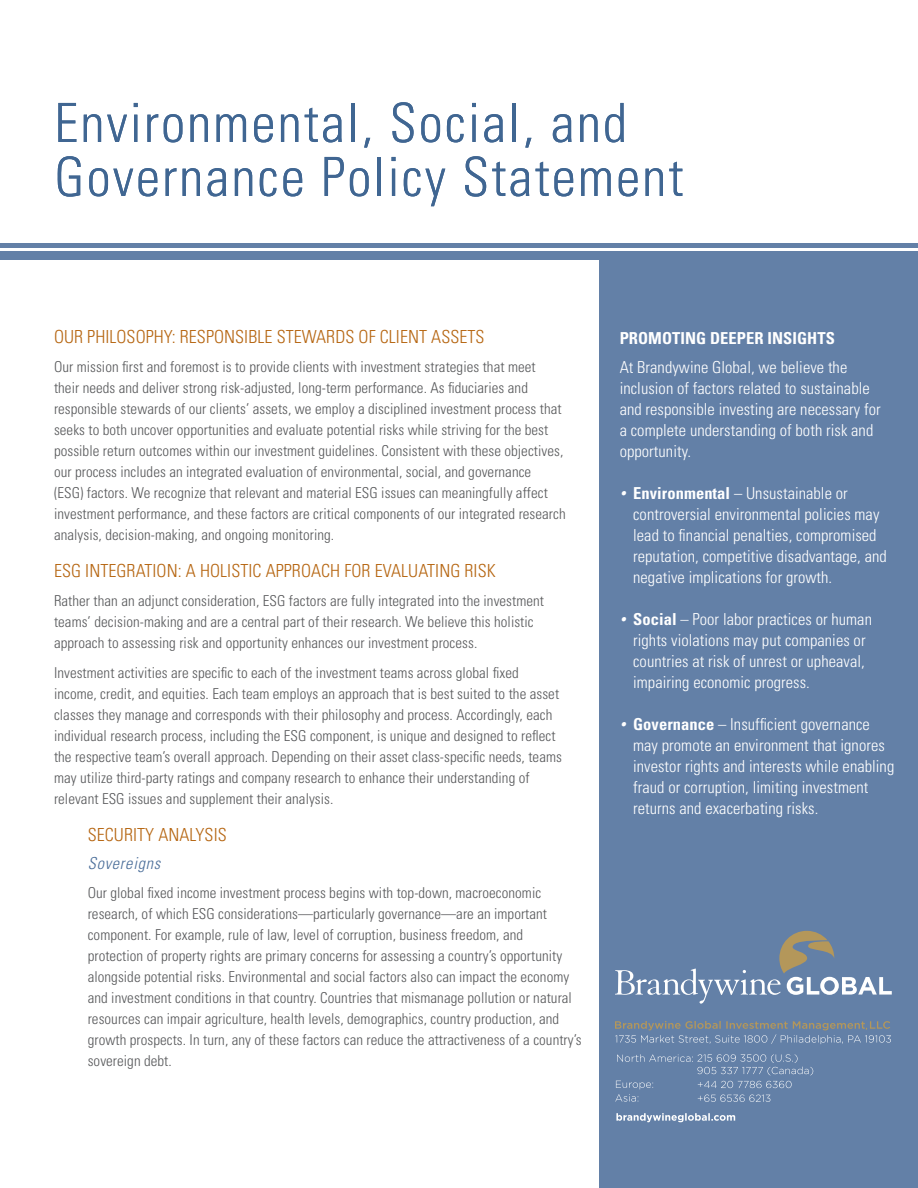
<style>
.page{position:relative;width:918px;height:1188px;background:#fff}
.page>*{position:absolute;margin:0;border:0;box-sizing:border-box;transform-origin:0 0}
.t1{font:300 condensed 54px/54px "Univers LT Std";letter-spacing:.04em;color:#406692}
.t2{font:300 condensed 18px "Univers LT Std";letter-spacing:.005em;color:#b66612}
.t3{font:300 condensed 16.5px/21px "Univers LT Std";letter-spacing:.005em;color:#fff}
.t4{font:700 condensed 16.5px "Univers LT Std";letter-spacing:.005em;color:#fff}
.t5{font:italic 300 condensed 16.5px "Univers LT Std";letter-spacing:.045em;color:#4b6e99}
.t6{font:300 condensed 15px/21px "Univers LT Std";letter-spacing:.005em;color:#58595b}
.s1{font-family:"Gotham";font-weight:400;font-style:italic;font-stretch:normal}
.s2{font-weight:700}
</style>
<div class="page">
<div style="left:0;top:252px;width:918px;height:8px;background:#6380a7"></div>
<hr style="left:0;top:244px;width:918px;height:4px;background:#6380a7">
<div style="left:599px;top:259px;width:319px;height:929px;background:#6380a7"></div>
<svg style="left:616px;top:1113px;width:119px;height:9px"></svg>
<svg style="left:615px;top:1021px;width:276px;height:23px"></svg>
<svg style="left:615px;top:1054px;width:198px;height:48px"></svg>
<svg style="left:615px;top:931px;width:277px;height:73px"></svg>
<h1 class="t1" style="left:54px;top:96px;width:631px">Environmental, Social, and<br>Governance Policy Statement</h1>
<p class="t2" style="left:54px;top:326px;width:432px">OUR PHILOSOPHY: RESPONSIBLE STEWARDS OF CLIENT ASSETS</p>
<p class="t6" style="left:54px;top:356px;width:513px">Our mission first and foremost is to provide clients with investment strategies that meet<br>their needs and deliver strong risk-adjusted, long-term performance. As fiduciaries and responsible stewards of our clients’ assets, we employ a disciplined investment process that seeks to both uncover opportunities and evaluate potential risks while striving for the best possible return outcomes within our investment guidelines. Consistent with these objectives, our process includes an integrated evaluation of environmental, social, and governance<br>(ESG) factors. We recognize that relevant and material ESG issues can meaningfully affect investment performance, and these factors are critical components of our integrated research analysis, decision-making, and ongoing monitoring.</p>
<p class="t2" style="left:54px;top:560px;width:443px">ESG INTEGRATION: A HOLISTIC APPROACH FOR EVALUATING RISK</p>
<p class="t6" style="left:54px;top:591px;width:492px">Rather than an adjunct consideration, ESG factors are fully integrated into the investment teams’ decision-making and are a central part of their research. We believe this holistic approach to assessing risk and opportunity enhances our investment process.</p>
<p class="t6" style="left:54px;top:662px;width:509px">Investment activities are specific to each of the investment teams across global fixed income, credit, and equities. Each team employs an approach that is best suited to the asset classes they manage and corresponds with their philosophy and process. Accordingly, each individual research process, including the ESG component, is unique and designed to reflect the respective team’s overall approach. Depending on their asset class-specific needs, teams may utilize third-party ratings and company research to enhance their understanding of relevant ESG issues and supplement their analysis.</p>
<p class="t2" style="left:88px;top:824px;width:141px">SECURITY ANALYSIS</p>
<p class="t5" style="left:88px;top:853px;width:74px">Sovereigns</p>
<p class="t6" style="left:88px;top:882px;width:495px">Our global fixed income investment process begins with top-down, macroeconomic research, of which ESG considerations—particularly governance—are an important component. For example, rule of law, level of corruption, business freedom, and protection of property rights are primary concerns for assessing a country’s opportunity alongside potential risks. Environmental and social factors also can impact the economy and investment conditions in that country. Countries that mismanage pollution or natural resources can impair agriculture, health levels, demographics, country production, and growth prospects. In turn, any of these factors can reduce the attractiveness of a country’s sovereign debt.</p>
<p class="t4" style="left:620px;top:328px;width:217px">PROMOTING DEEPER INSIGHTS</p>
<p class="t3" style="left:620px;top:357px;width:263px">At Brandywine Global, we believe the inclusion of factors related to sustainable and responsible investing are necessary for a complete understanding of both risk and opportunity.</p>
<p class="t3" style="left:633px;top:483px;width:255px;text-indent:-13px"><span class="s1">•</span> <span class="s2">Environmental</span> – Unsustainable or controversial environmental policies may lead to financial penalties, compromised reputation, competitive disadvantage, and negative implications for growth.</p>
<p class="t3" style="left:633px;top:609px;width:240px;text-indent:-13px"><span class="s1">•</span> <span class="s2">Social</span> – Poor labor practices or human rights violations may put companies or countries at risk of unrest or upheaval, impairing economic progress.</p>
<p class="t3" style="left:633px;top:714px;width:263px;text-indent:-13px"><span class="s1">•</span> <span class="s2">Governance</span> – Insufficient governance may promote an environment that ignores investor rights and interests while enabling fraud or corruption, limiting investment returns and exacerbating risks.</p>
</div>
